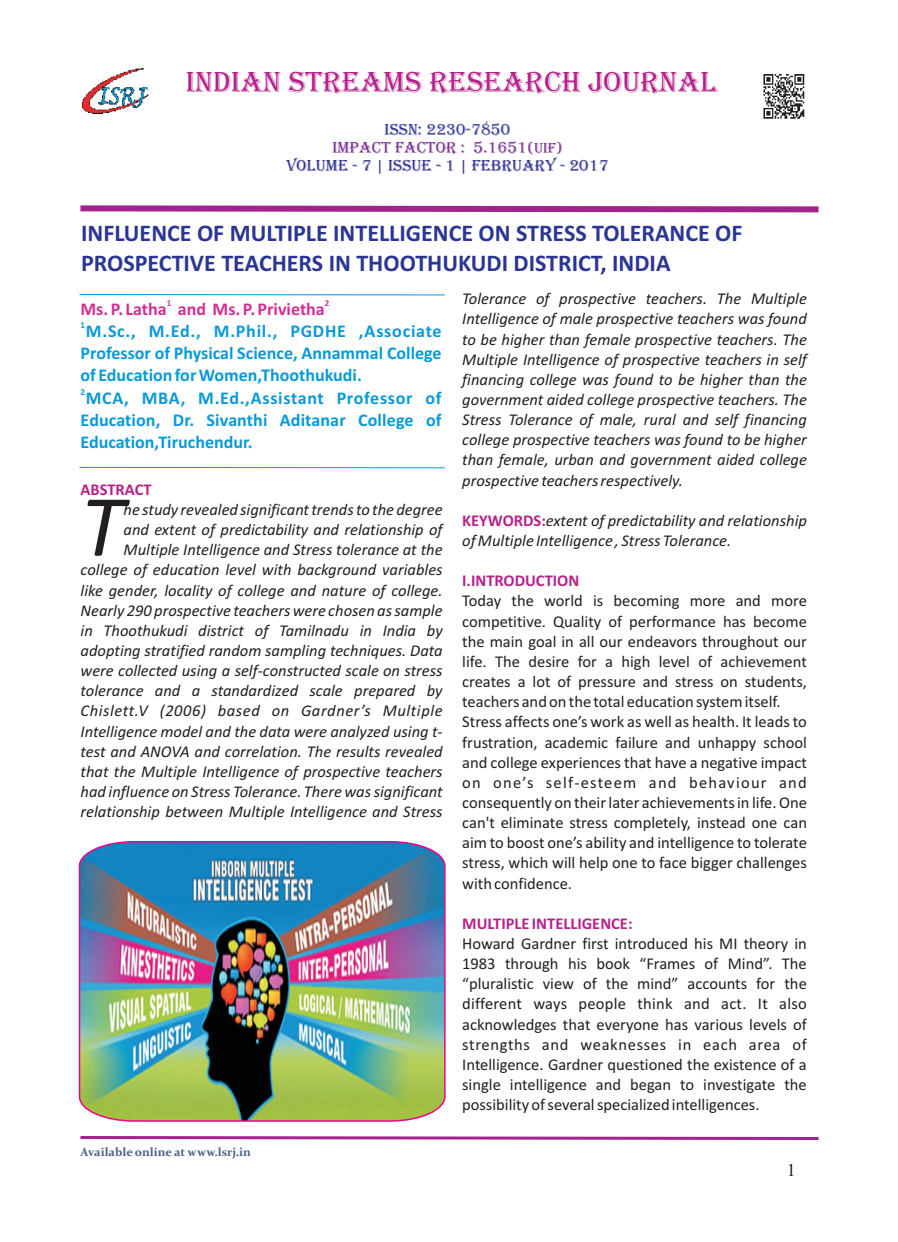
<style>
.page{position:relative;width:898px;height:1242px;background:#fff}
.page>*{position:absolute;margin:0;border:0;box-sizing:border-box;transform-origin:0 0}
.t1{font:italic 88.2px "Calibri";color:#231f20}
.t2{font:30px "Algerian";color:#b6218b}
.t3{font:700 24px/29.2px "Calibri";color:#2a3594}
.t4{font:700 18px/21.9px "Calibri";color:#0899d9;text-align:justify}
.t5{font:700 18px "Calibri";color:#d52d93}
.t6{font:18px "Times New Roman";color:#231f20}
.t7{font:italic 16.5px/20.1px "Calibri";color:#231f20;text-align:right}
.t8{font:16.5px/20.1px "Calibri";color:#231f20}
.t9{font:700 16.5px "Calibri";color:#b6218b}
.t10{font:16.5px/18.3px "Algerian";color:#792e92;text-align:center}
.t11{font:16.5px "Algerian";color:#2e308f}
.t12{font:700 12px "Constantia";color:#485e88}
.t13{font:700 9px "Calibri";color:#d52d93}
.t14{font:700 9px "Calibri";color:#0899d9}
.s1{color:#2c3695}
.s2{font-size:15px}
.s3{font-weight:700;font-style:normal;color:#b6218b}
</style>
<div class="page">
<svg style="left:80px;top:205px;width:739px;height:8px;background:#b95aaa"></svg>
<svg style="left:80px;top:1136px;width:739px;height:4px;background:#b859a9"></svg>
<img style="left:763px;top:74px;width:42px;height:45px">
<img style="left:78px;top:841px;width:368px;height:281px">
<hr style="left:79px;top:467px;width:365px;height:1px;background:#0095d9">
<hr style="left:79px;top:294px;width:365px;height:1px;background:#0095d9">
<img style="left:82px;top:69px;width:67px;height:45px">
<h2 class="t2" style="left:186px;top:66px;width:532px">INDIAN STREAMS RESEARCH JOURNAL</h2>
<p class="t10" style="left:332px;top:120px;width:232px"><span class="s1">ISSN: 2230-7850<br></span>IMPACT FACTOR : 5.1651<span class="s2">(UIF)</span></p>
<p class="t11" style="left:286px;top:157px;width:324px">VOLUME - 7 | ISSUE - 1 | FEBRUARY - 2017</p>
<h3 class="t3" style="left:81px;top:221px;width:662px">INFLUENCE OF MULTIPLE INTELLIGENCE ON STRESS TOLERANCE OF<br>PROSPECTIVE TEACHERS IN THOOTHUKUDI DISTRICT, INDIA</h3>
<p class="t13" style="left:167px;top:299px;width:6px">1</p>
<p class="t13" style="left:324px;top:299px;width:6px">2</p>
<p class="t5" style="left:81px;top:301px;width:245px">Ms. P. Latha and Ms. P. Privietha</p>
<p class="t14" style="left:81px;top:321px;width:6px">1</p>
<p class="t4" style="left:80px;top:322px;width:362px">M.Sc., M.Ed., M.Phil., PGDHE ,Associate Professor of Physical Science, Annammal College of Education for Women,Thoothukudi.</p>
<p class="t14" style="left:80px;top:388px;width:6px">2</p>
<p class="t4" style="left:80px;top:388px;width:362px">MCA, MBA, M.Ed.,Assistant Professor of Education, Dr. Sivanthi Aditanar College of Education,Tiruchendur.</p>
<p class="t9" style="left:81px;top:482px;width:73px">ABSTRACT</p>
<p class="t7" style="left:123px;top:501px;width:320px">he study revealed significant trends to the degree</p>
<h1 class="t1" style="left:81px;top:489px;width:44px">T</h1>
<p class="t7" style="left:80px;top:521px;width:363px">and extent of predictability and relationship of Multiple Intelligence and Stress tolerance at the college of education level with background variables like gender, locality of college and nature of college.<br>Nearly 290 prospective teachers were chosen as sample in Thoothukudi district of Tamilnadu in India by adopting stratified random sampling techniques. Data were collected using a self-constructed scale on stress tolerance and a standardized scale prepared by Chislett.V (2006) based on Gardner’s Multiple Intelligence model and the data were analyzed using t&shy;test and ANOVA and correlation. The results revealed that the Multiple Intelligence of prospective teachers had influence on Stress Tolerance. There was significant relationship between Multiple Intelligence and Stress</p>
<p class="t12" style="left:81px;top:1147px;width:172px">Available online at www.lsrj.in</p>
<p class="t7" style="left:462px;top:290px;width:346px;text-align:justify">Tolerance of prospective teachers. The Multiple Intelligence of male prospective teachers was found to be higher than female prospective teachers. The Multiple Intelligence of prospective teachers in self financing college was found to be higher than the government aided college prospective teachers. The Stress Tolerance of male, rural and self financing college prospective teachers was found to be higher than female, urban and government aided college prospective teachers respectively.</p>
<p class="t7" style="left:462px;top:512px;width:346px;text-align:left"><span class="s3">KEYWORDS:</span>extent of predictability and relationship of Multiple Intelligence , Stress Tolerance.</p>
<p class="t9" style="left:462px;top:574px;width:119px">I.INTRODUCTION</p>
<p class="t8" style="left:462px;top:592px;width:346px">Today the world is becoming more and more competitive. Quality of performance has become the main goal in all our endeavors throughout our life. The desire for a high level of achievement creates a lot of pressure and stress on students, teachers and on the total education system itself.<br>Stress affects one’s work as well as health. It leads to frustration, academic failure and unhappy school and college experiences that have a negative impact on one’s self-esteem and behaviour and consequently on their later achievements in life. One can't eliminate stress completely, instead one can aim to boost one’s ability and intelligence to tolerate stress, which will help one to face bigger challenges with confidence.</p>
<p class="t9" style="left:462px;top:916px;width:172px">MULTIPLE INTELLIGENCE:</p>
<p class="t8" style="left:462px;top:935px;width:346px;text-align:justify">Howard Gardner first introduced his MI theory in 1983 through his book “Frames of Mind”. The “pluralistic view of the mind” accounts for the different ways people think and act. It also acknowledges that everyone has various levels of strengths and weaknesses in each area of Intelligence. Gardner questioned the existence of a single intelligence and began to investigate the possibility of several specialized intelligences.</p>
<p class="t6" style="left:786px;top:1164px;width:10px">1</p>
</div>
